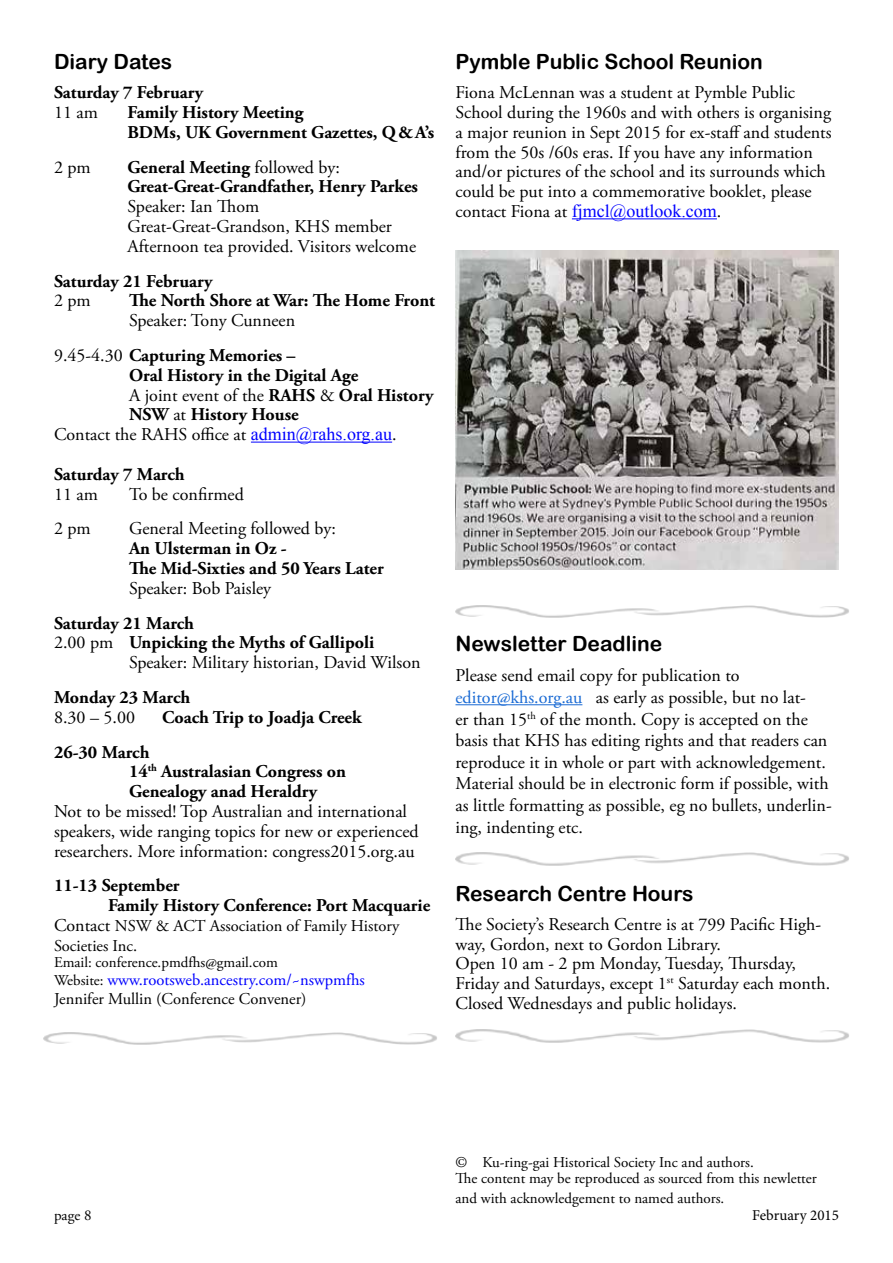
<style>
.page{position:relative;width:893px;height:1263px;background:#fff}
.page>*{position:absolute;margin:0;border:0;box-sizing:border-box;transform-origin:0 0}
.t1{font:21px "Arial Rounded MT Bold";color:#000}
.t2{font:18px/19.8px "Adobe Garamond Pro";color:#000}
.t3{font:700 18px/19.8px "Adobe Garamond Pro";color:#000}
.t4{font:18px "Times New Roman";color:#00f}
.t5{font:16.5px/18.1px "Adobe Garamond Pro";color:#00f}
.t6{font:16.5px/19.8px "Adobe Garamond Pro";color:#000}
.t7{font:15px/16.5px "Adobe Garamond Pro";color:#000}
.t8{font:15px "Minion Pro";color:#000}
.s1{font-weight:400}
.s2{font-weight:700}
.s3{font-family:"Times New Roman";color:#00f}
.s4{font-size:18px}
.s5{font-size:15px;color:#000}
.s6{color:#000}
.s7{font-family:"Adobe Garamond Pro";color:#000}
.s8{color:#196ad4}
</style>
<div class="page">
<hr style="left:251px;top:442px;width:141px;height:1px;background:#00f">
<hr style="left:455px;top:704px;width:127px;height:1px;background:#196ad4">
<img style="left:455px;top:605px;width:394px;height:13px">
<img style="left:455px;top:853px;width:394px;height:12px">
<img style="left:455px;top:1030px;width:394px;height:12px">
<hr style="left:572px;top:218px;width:145px;height:1px;background:#00f">
<img style="left:455px;top:251px;width:384px;height:318px">
<img style="left:43px;top:1032px;width:394px;height:13px">
<p class="t1" style="left:54px;top:49px;width:120px">Diary Dates</p>
<p class="t3" style="left:54px;top:83px;width:151px">Saturday 7 February</p>
<p class="t2" style="left:54px;top:103px;width:45px">11 am</p>
<p class="t3" style="left:127px;top:103px;width:308px">Family History Meeting<br>BDMs, UK Government Gazettes, Q&amp;A’s</p>
<p class="t2" style="left:54px;top:158px;width:38px">2 pm</p>
<p class="t3" style="left:127px;top:157px;width:292px">General Meeting <span class="s1">followed by:<br></span>Great-Great-Grandfather, Henry Parkes</p>
<p class="t2" style="left:127px;top:197px;width:290px">Speaker: Ian Thom<br>Great-Great-Grandson, KHS member<br>Afternoon tea provided. Visitors welcome</p>
<p class="t3" style="left:54px;top:271px;width:160px">Saturday 21 February</p>
<p class="t2" style="left:54px;top:291px;width:38px">2 pm</p>
<p class="t3" style="left:129px;top:291px;width:308px">The North Shore at War: The Home Front</p>
<p class="t2" style="left:54px;top:304px;width:243px;line-height:34.8px;text-align:right">Speaker: Tony Cunneen<br>9.45-4.30 <span class="s2">Capturing Memories –</span></p>
<p class="t3" style="left:129px;top:365px;width:231px">Oral History in the Digital Age</p>
<p class="t2" style="left:129px;top:386px;width:306px">A joint event of the <span class="s2">RAHS</span> &amp; <span class="s2">Oral History</span></p>
<p class="t3" style="left:129px;top:405px;width:171px">NSW <span class="s1">at</span> History House</p>
<p class="t2" style="left:54px;top:425px;width:344px">Contact the RAHS office at <span class="s3">admin@rahs.org.au</span>.</p>
<p class="t3" style="left:54px;top:464px;width:132px">Saturday 7 March</p>
<p class="t2" style="left:54px;top:485px;width:45px">11 am</p>
<p class="t2" style="left:129px;top:485px;width:116px">To be confirmed</p>
<p class="t2" style="left:54px;top:519px;width:38px">2 pm</p>
<p class="t2" style="left:129px;top:519px;width:208px">General Meeting followed by:</p>
<p class="t3" style="left:129px;top:539px;width:256px">An Ulsterman in Oz -<br>The Mid-Sixties and 50 Years Later</p>
<p class="t2" style="left:129px;top:579px;width:144px">Speaker: Bob Paisley</p>
<p class="t3" style="left:54px;top:613px;width:142px">Saturday 21 March</p>
<p class="t3" style="left:54px;top:633px;width:322px"><span class="s1">2.00 pm</span> Unpicking the Myths of Gallipoli</p>
<p class="t2" style="left:129px;top:653px;width:293px">Speaker: Military historian, David Wilson</p>
<p class="t3" style="left:54px;top:688px;width:138px">Monday 23 March</p>
<p class="t2" style="left:54px;top:708px;width:82px">8.30 – 5.00</p>
<p class="t3" style="left:162px;top:707px;width:201px">Coach Trip to Joadja Creek</p>
<p class="t3" style="left:129px;top:742px;width:219px;text-indent:-75px">26-30 March<br>14<sup>th</sup> Australasian Congress on<br>Genealogy anad Heraldry</p>
<p class="t2" style="left:54px;top:802px;width:366px">Not to be missed! Top Australian and international speakers, wide ranging topics for new or experienced researchers. More information: congress2015.org.au</p>
<p class="t3" style="left:108px;top:876px;width:324px;text-indent:-54px">11-13 September<br>Family History Conference: Port Macquarie</p>
<p class="t6" style="left:54px;top:916px;width:347px"><span class="s4">Contact</span> NSW &amp; ACT Association of Family History<br>Societies Inc.</p>
<p class="t7" style="left:54px;top:955px;width:225px">Email: conference.pmdfhs@gmail.com</p>
<p class="t5" style="left:54px;top:972px;width:312px"><span class="s5">Website:</span> www.rootsweb.ancestry.com/~nswpmfhs<br><span class="s6">Jennifer Mullin (Conference Convener)</span></p>
<p class="t1" style="left:455px;top:49px;width:309px">Pymble Public School Reunion</p>
<p class="t2" style="left:455px;top:83px;width:378px">Fiona McLennan was a student at Pymble Public School during the 1960s and with others is organising a major reunion in Sept 2015 for ex-staff and students from the 50s /60s eras. If you have any information and/or pictures of the school and its surrounds which could be put into a commemorative booklet, please</p>
<p class="t4" style="left:455px;top:199px;width:267px"><span class="s7">contact Fiona at</span> fjmcl@outlook.com<span class="s7">.</span></p>
<p class="t1" style="left:455px;top:631px;width:208px">Newsletter Deadline</p>
<p class="t2" style="left:455px;top:665px;width:378px;line-height:21.6px">Please send email copy for publication to <span class="s8">editor@khs.org.au</span> as early as possible, but no lat-<br>er than 15<sup>th</sup> of the month. Copy is accepted on the basis that KHS has editing rights and that readers can reproduce it in whole or part with acknowledgement.<br>Material should be in electronic form if possible, with as little formatting as possible, eg no bullets, underlin&shy;ing, indenting etc.</p>
<p class="t1" style="left:455px;top:881px;width:239px">Research Centre Hours</p>
<p class="t2" style="left:455px;top:915px;width:376px">The Society’s Research Centre is at 799 Pacific High&shy;way, Gordon, next to Gordon Library.<br>Open 10 am - 2 pm Monday, Tuesday, Thursday, Friday and Saturdays, except 1<sup>st</sup> Saturday each month.<br>Closed Wednesdays and public holidays.</p>
<p class="t7" style="left:455px;top:1154px;width:363px">© Ku-ring-gai Historical Society Inc and authors.<br>The content may be reproduced as sourced from this newletter</p>
<p class="t7" style="left:455px;top:1190px;width:270px">and with acknowledgement to named authors.</p>
<p class="t7" style="left:54px;top:1207px;width:39px">page 8</p>
<p class="t8" style="left:752px;top:1205px;width:88px">February 2015</p>
</div>
